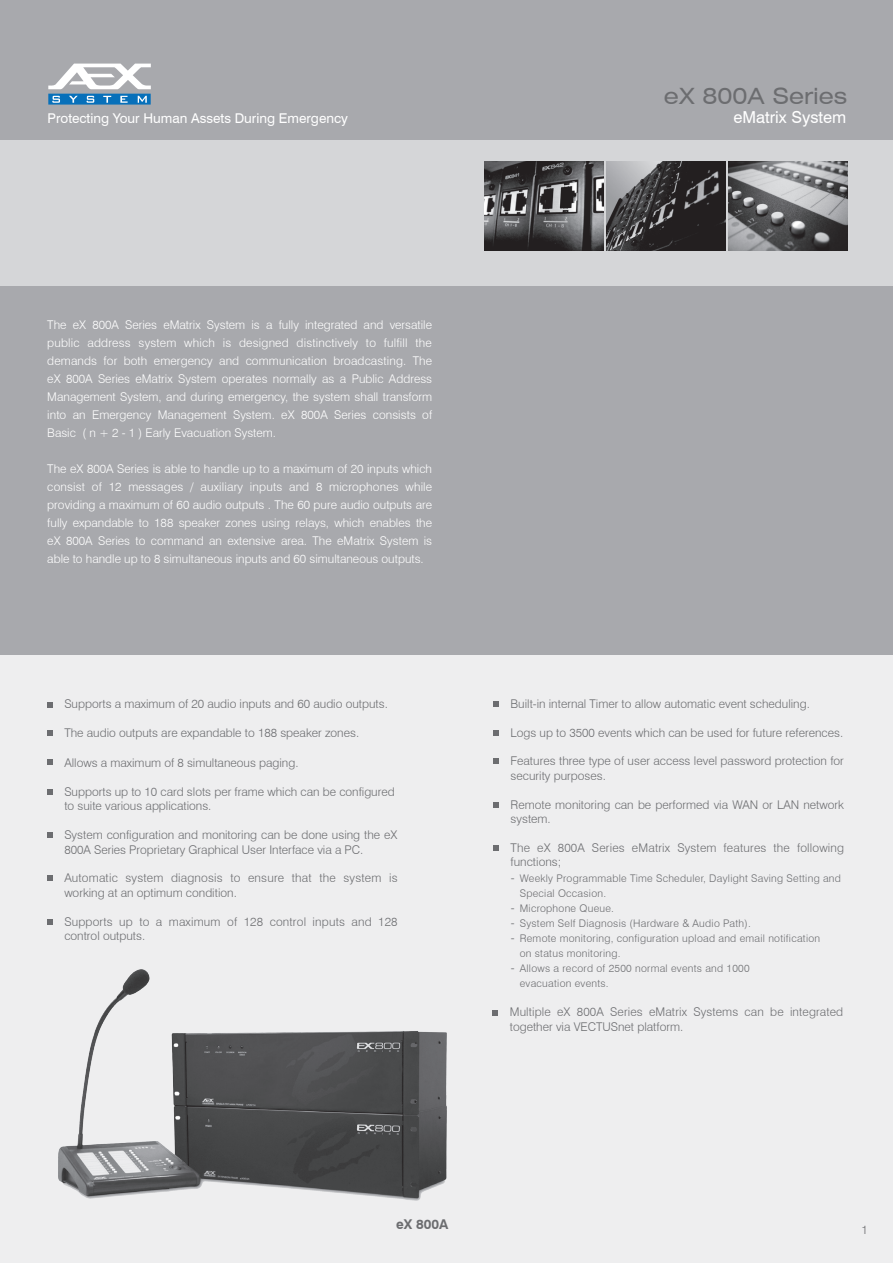
<style>
.page{position:relative;width:893px;height:1263px;background:#fff}
.page>*{position:absolute;margin:0;border:0;box-sizing:border-box;transform-origin:0 0}
.t1{font:expanded 22.5px "Swiss 721 BT";color:#6c6d70}
.t2{font:16.5px "Swiss 721 BT";color:#fff}
.t3{font:13.5px "Swiss 721 BT";color:#fff}
.t4{font:700 13.5px "Swiss 721 BT";color:#6c6d70}
.t5{font:300 12px/14.4px "Swiss 721 BT";color:#6c6d70}
.t6{font:300 12px/18px "Swiss 721 BT";color:#fff;text-align:justify}
.t7{font:300 10.5px/15px "Swiss 721 BT";letter-spacing:.025em;color:#6c6d70}
</style>
<div class="page">
<div style="left:0;top:582px;width:893px;height:681px;background:#eeeeef"></div>
<div style="left:0;top:0;width:893px;height:655px;background:#a8a9ad"></div>
<div style="left:0;top:140px;width:893px;height:145px;background:#d5d6d8"></div>
<img style="left:485px;top:162px;width:119px;height:89px">
<img style="left:607px;top:162px;width:118px;height:89px">
<img style="left:729px;top:162px;width:118px;height:89px">
<svg style="left:47px;top:702px;width:5px;height:5px"></svg>
<svg style="left:47px;top:760px;width:5px;height:5px"></svg>
<svg style="left:47px;top:730px;width:5px;height:5px"></svg>
<svg style="left:47px;top:789px;width:5px;height:5px"></svg>
<svg style="left:47px;top:832px;width:5px;height:5px"></svg>
<svg style="left:47px;top:875px;width:5px;height:6px"></svg>
<svg style="left:47px;top:919px;width:5px;height:5px"></svg>
<svg style="left:493px;top:701px;width:5px;height:6px"></svg>
<svg style="left:493px;top:758px;width:5px;height:6px"></svg>
<svg style="left:493px;top:730px;width:5px;height:5px"></svg>
<svg style="left:493px;top:802px;width:5px;height:5px"></svg>
<svg style="left:493px;top:845px;width:5px;height:5px"></svg>
<svg style="left:492px;top:1010px;width:5px;height:5px"></svg>
<svg style="left:48px;top:64px;width:103px;height:41px"></svg>
<img style="left:58px;top:969px;width:389px;height:232px">
<h1 class="t1" style="left:664px;top:83px;width:185px">eX 800A Series</h1>
<p class="t3" style="left:48px;top:110px;width:302px">Protecting Your Human Assets During Emergency</p>
<h2 class="t2" style="left:733px;top:107px;width:114px">eMatrix System</h2>
<p class="t6" style="left:47px;top:316px;width:386px">The eX 800A Series eMatrix System is a fully integrated and versatile public address system which is designed distinctively to fulfill the demands for both emergency and communication broadcasting. The eX 800A Series eMatrix System operates normally as a Public Address Management System, and during emergency, the system shall transform into an Emergency Management System. eX 800A Series consists of Basic ( n + 2 - 1 ) Early Evacuation System.</p>
<p class="t6" style="left:47px;top:460px;width:386px">The eX 800A Series is able to handle up to a maximum of 20 inputs which consist of 12 messages / auxiliary inputs and 8 microphones while providing a maximum of 60 audio outputs . The 60 pure audio outputs are fully expandable to 188 speaker zones using relays, which enables the eX 800A Series to command an extensive area. The eMatrix System is able to handle up to 8 simultaneous inputs and 60 simultaneous outputs.</p>
<p class="t5" style="left:64px;top:696px;width:325px">Supports a maximum of 20 audio inputs and 60 audio outputs.</p>
<p class="t5" style="left:64px;top:726px;width:296px">The audio outputs are expandable to 188 speaker zones.</p>
<p class="t5" style="left:64px;top:755px;width:236px">Allows a maximum of 8 simultaneous paging.</p>
<p class="t5" style="left:64px;top:784px;width:332px">Supports up to 10 card slots per frame which can be configured to suite various applications.</p>
<p class="t5" style="left:64px;top:828px;width:335px">System configuration and monitoring can be done using the eX<br>800A Series Proprietary Graphical User Interface via a PC.</p>
<p class="t5" style="left:64px;top:871px;width:335px">Automatic system diagnosis to ensure that the system is working at an optimum condition.</p>
<p class="t5" style="left:64px;top:914px;width:335px">Supports up to a maximum of 128 control inputs and 128 control outputs.</p>
<p class="t5" style="left:511px;top:696px;width:301px">Built-in internal Timer to allow automatic event scheduling.</p>
<p class="t5" style="left:511px;top:725px;width:334px">Logs up to 3500 events which can be used for future references.</p>
<p class="t5" style="left:511px;top:754px;width:335px">Features three type of user access level password protection for security purposes.</p>
<p class="t5" style="left:511px;top:797px;width:335px">Remote monitoring can be performed via WAN or LAN network system.</p>
<p class="t5" style="left:511px;top:840px;width:335px">The eX 800A Series eMatrix System features the following functions;</p>
<p class="t7" style="left:520px;top:871px;width:323px">Weekly Programmable Time Scheduler, Daylight Saving Setting and Special Occasion.<br>Microphone Queue.<br>System Self Diagnosis (Hardware &amp; Audio Path).<br>Remote monitoring, configuration upload and email notification<br>on status monitoring.<br>Allows a record of 2500 normal events and 1000<br>evacuation events.</p>
<p class="t5" style="left:511px;top:870px;width:5px">-</p>
<p class="t5" style="left:511px;top:900px;width:5px;line-height:15.1px;text-align:justify">- - -</p>
<p class="t5" style="left:511px;top:960px;width:5px">-</p>
<p class="t5" style="left:510px;top:1005px;width:335px">Multiple eX 800A Series eMatrix Systems can be integrated together via VECTUSnet platform.</p>
<p class="t4" style="left:396px;top:1216px;width:54px">eX 800A</p>
<p class="t5" style="left:862px;top:1222px;width:8px">1</p>
</div>
